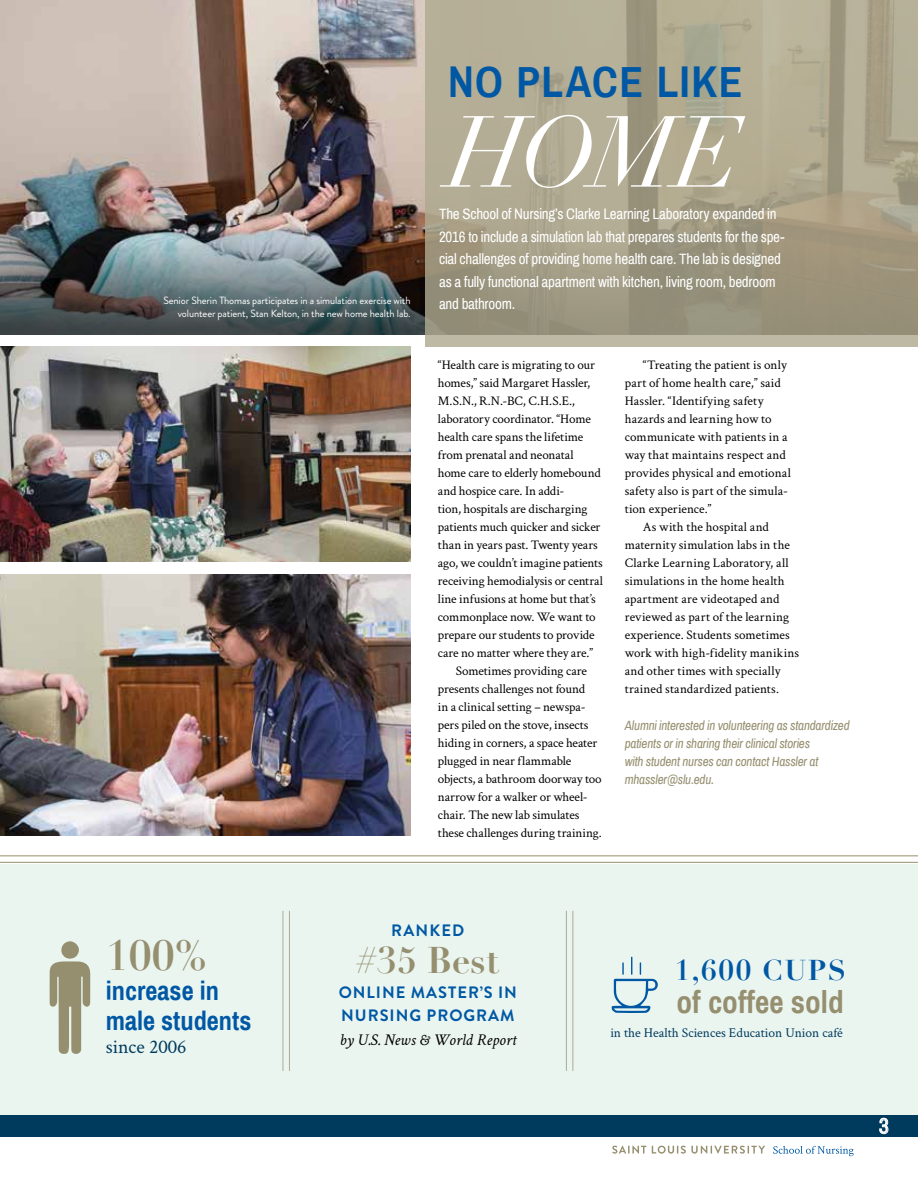
<style>
.page{position:relative;width:918px;height:1188px;background:#fff}
.page>*{position:absolute;margin:0;border:0;box-sizing:border-box;transform-origin:0 0}
.t1{font:italic 99px "Didot";color:#fff}
.t2{font:700 43.5px "Archivo Narrow";letter-spacing:.035em;color:#0058a4}
.t3{font:700 41.25px "Didot";color:#968f6f}
.t4{font:700 36.3px "Didot";color:#968f6f}
.t5{font:700 31.35px "Archivo Narrow";color:#968f6f}
.t6{font:700 28.05px "Didot";letter-spacing:.06em;color:#0058a4}
.t7{font:700 26.4px/29.7px "Archivo Narrow";color:#0058a4}
.t8{font:21.6px "Archivo Narrow";color:#fff}
.t9{font:19.8px "Crimson Text";color:#003a5d}
.t10{font:700 16.5px/23.1px "Brandon Grotesque";letter-spacing:.06em;color:#0058a4}
.t11{font:italic 16.5px "Crimson Text";color:#000}
.t12{font:15px/22.5px "Archivo Narrow";letter-spacing:-.015em;color:#fff}
.t13{font:13.5px "Crimson Text";color:#003a5d}
.t14{font:13.2px "Crimson Text";color:#000}
.t15{font:italic 13.2px/18px "Archivo Narrow";letter-spacing:-.01em;color:#968f6f}
.t16{font:13.2px "Crimson Text";letter-spacing:.02em;color:#000}
.t17{font:13.2px "Crimson Text";letter-spacing:-.02em;color:#000}
.t18{font:10.5px/13.5px "Brandon Grotesque";letter-spacing:-.01em;color:#fff;text-align:right}
</style>
<div class="page">
<div style="left:0;top:865px;width:918px;height:250px;background:#eaf5f0"></div>
<img style="left:0;top:0;width:426px;height:214px">
<img style="left:0;top:214px;width:426px;height:120px">
<svg style="left:426px;top:0;width:492px;height:347px;background:#aaa38b"></svg>
<div style="left:0;top:1115px;width:918px;height:22px;background:#003a5d"></div>
<hr style="left:0;top:855px;width:918px;height:1px;background:#968f6f">
<hr style="left:0;top:862px;width:918px;height:1px;background:#968f6f">
<img style="left:0;top:574px;width:411px;height:262px">
<img style="left:0;top:347px;width:411px;height:214px">
<svg style="left:612px;top:957px;width:46px;height:56px"></svg>
<hr style="left:283px;top:911px;width:1px;height:160px;background:#afaa90">
<hr style="left:289px;top:911px;width:1px;height:160px;background:#afaa90">
<hr style="left:566px;top:911px;width:1px;height:160px;background:#afaa90">
<hr style="left:572px;top:911px;width:1px;height:160px;background:#afaa90">
<svg style="left:50px;top:941px;width:40px;height:113px"></svg>
<svg style="left:880px;top:1118px;width:8px;height:16px"></svg>
<svg style="left:773px;top:1146px;width:81px;height:10px"></svg>
<svg style="left:612px;top:1146px;width:153px;height:8px"></svg>
<p class="t18" style="left:163px;top:294px;width:249px">Senior Sherin Thomas participates in a simulation exercise with volunteer patient, Stan Kelton, in the new home health lab.</p>
<h2 class="t2" style="left:448px;top:56px;width:296px">NO PLACE LIKE</h2>
<h1 class="t1" style="left:448px;top:91px;width:297px">HOME</h1>
<p class="t12" style="left:439px;top:203px;width:347px">The School of Nursing’s Clarke Learning Laboratory expanded in 2016 to include a simulation lab that prepares students for the spe&shy;cial challenges of providing home health care. The lab is designed as a fully functional apartment with kitchen, living room, bedroom and bathroom.</p>
<p class="t14" style="left:438px;top:356px;width:159px">“Health care is migrating to our</p>
<p class="t14" style="left:438px;top:374px;width:154px">homes,” said Margaret Hassler,</p>
<p class="t14" style="left:438px;top:392px;width:139px">M.S.N., R.N.-BC, C.H.S.E.,</p>
<p class="t14" style="left:438px;top:410px;width:155px">laboratory coordinator. “Home</p>
<p class="t14" style="left:438px;top:428px;width:147px">health care spans the lifetime</p>
<p class="t14" style="left:438px;top:446px;width:137px">from prenatal and neonatal</p>
<p class="t14" style="left:438px;top:464px;width:164px">home care to elderly homebound</p>
<p class="t14" style="left:438px;top:482px;width:128px">and hospice care. In addi-</p>
<p class="t14" style="left:438px;top:500px;width:151px">tion, hospitals are discharging</p>
<p class="t14" style="left:438px;top:518px;width:164px">patients much quicker and sicker</p>
<p class="t14" style="left:438px;top:536px;width:162px">than in years past. Twenty years</p>
<p class="t14" style="left:438px;top:554px;width:167px">ago, we couldn’t imagine patients</p>
<p class="t14" style="left:438px;top:572px;width:167px">receiving hemodialysis or central</p>
<p class="t14" style="left:438px;top:590px;width:160px">line infusions at home but that’s</p>
<p class="t17" style="left:438px;top:608px;width:159px">commonplace now. We want to</p>
<p class="t14" style="left:438px;top:626px;width:158px">prepare our students to provide</p>
<p class="t14" style="left:438px;top:644px;width:157px">care no matter where they are.”</p>
<p class="t14" style="left:456px;top:662px;width:133px">Sometimes providing care</p>
<p class="t14" style="left:438px;top:680px;width:149px">presents challenges not found</p>
<p class="t14" style="left:438px;top:698px;width:149px">in a clinical setting – newspa-</p>
<p class="t14" style="left:438px;top:716px;width:152px">pers piled on the stove, insects</p>
<p class="t14" style="left:438px;top:734px;width:161px">hiding in corners, a space heater</p>
<p class="t14" style="left:438px;top:752px;width:135px">plugged in near flammable</p>
<p class="t14" style="left:438px;top:770px;width:165px">objects, a bathroom doorway too</p>
<p class="t14" style="left:438px;top:788px;width:151px">narrow for a walker or wheel-</p>
<p class="t14" style="left:438px;top:806px;width:143px">chair. The new lab simulates</p>
<p class="t14" style="left:438px;top:824px;width:165px">these challenges during training.</p>
<p class="t14" style="left:643px;top:356px;width:146px">“Treating the patient is only</p>
<p class="t14" style="left:625px;top:374px;width:157px">part of home health care,” said</p>
<p class="t14" style="left:625px;top:392px;width:140px">Hassler. “Identifying safety</p>
<p class="t14" style="left:625px;top:410px;width:148px">hazards and learning how to</p>
<p class="t14" style="left:625px;top:428px;width:164px">communicate with patients in a</p>
<p class="t14" style="left:625px;top:446px;width:162px">way that maintains respect and</p>
<p class="t14" style="left:625px;top:464px;width:168px">provides physical and emotional</p>
<p class="t14" style="left:625px;top:482px;width:165px">safety also is part of the simula-</p>
<p class="t14" style="left:625px;top:500px;width:88px">tion experience.”</p>
<p class="t14" style="left:643px;top:518px;width:128px">As with the hospital and</p>
<p class="t14" style="left:625px;top:536px;width:167px">maternity simulation labs in the</p>
<p class="t14" style="left:625px;top:554px;width:166px">Clarke Learning Laboratory, all</p>
<p class="t14" style="left:625px;top:572px;width:161px">simulations in the home health</p>
<p class="t14" style="left:625px;top:590px;width:156px">apartment are videotaped and</p>
<p class="t14" style="left:625px;top:608px;width:166px">reviewed as part of the learning</p>
<p class="t14" style="left:625px;top:626px;width:167px">experience. Students sometimes</p>
<p class="t16" style="left:625px;top:644px;width:176px">work with high-fidelity manikins</p>
<p class="t14" style="left:625px;top:662px;width:157px">and other times with specially</p>
<p class="t14" style="left:625px;top:680px;width:156px">trained standardized patients.</p>
<p class="t15" style="left:625px;top:716px;width:226px">Alumni interested in volunteering as standardized patients or in sharing their clinical stories<br>with student nurses can contact Hassler at mhassler@slu.edu.</p>
<h3 class="t3" style="left:106px;top:930px;width:102px">100%</h3>
<h3 class="t7" style="left:106px;top:976px;width:147px">increase in male students</h3>
<h3 class="t9" style="left:106px;top:1033px;width:82px">since 2006</h3>
<p class="t10" style="left:391px;top:919px;width:75px">RANKED</p>
<h3 class="t4" style="left:357px;top:937px;width:144px">#35 Best</h3>
<p class="t10" style="left:339px;top:981px;width:180px">ONLINE MASTER’S IN<br>NURSING PROGRAM</p>
<p class="t11" style="left:340px;top:1031px;width:178px">by U.S. News &amp; World Report</p>
<h3 class="t6" style="left:674px;top:953px;width:173px">1,600 CUPS</h3>
<h3 class="t5" style="left:677px;top:983px;width:169px">of coffee sold</h3>
<p class="t13" style="left:610px;top:1024px;width:234px">in the Health Sciences Education Union café</p>
<h3 class="t8" style="left:879px;top:1113px;width:11px">3</h3>
</div>
